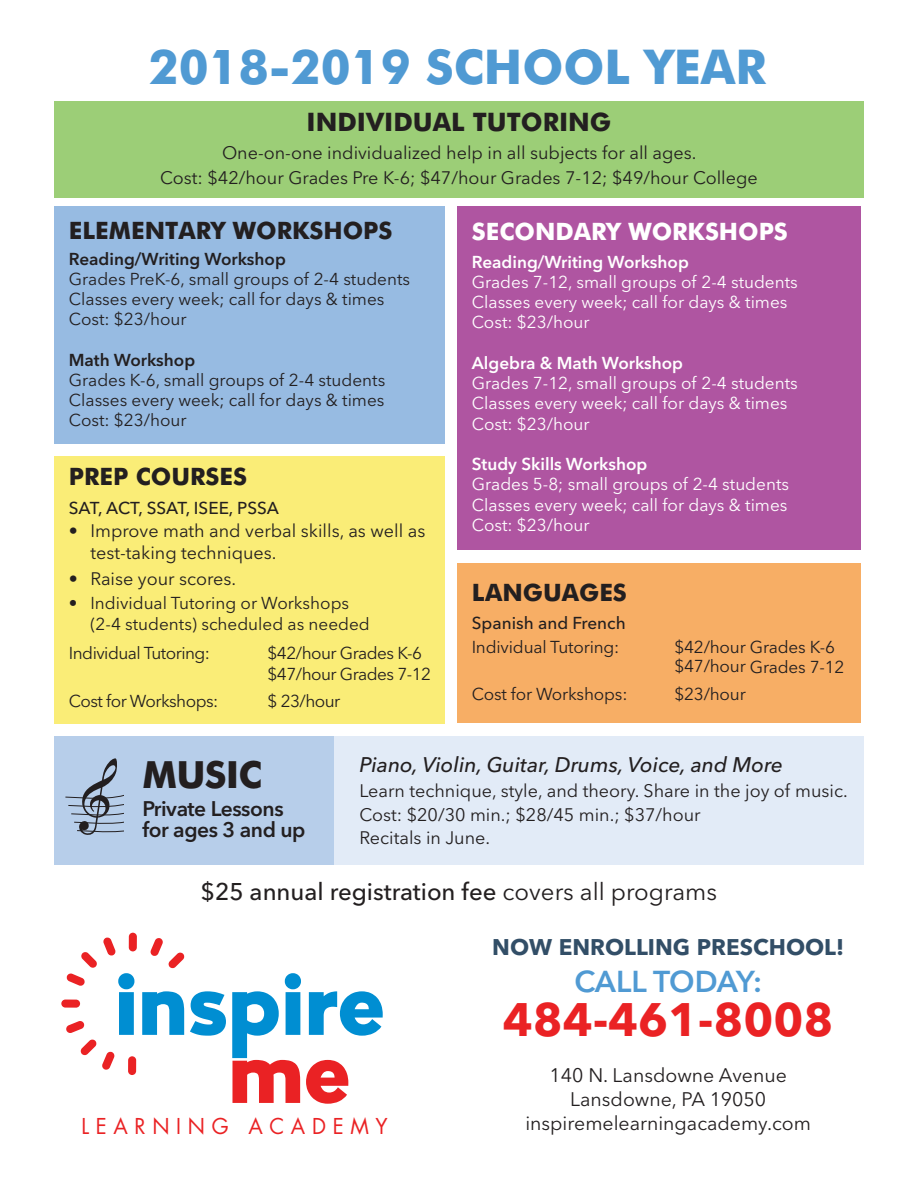
<style>
.page{position:relative;width:918px;height:1188px;background:#fff}
.page>*{position:absolute;margin:0;border:0;box-sizing:border-box;transform-origin:0 0}
.t1{font:700 48px "Futura BT";color:#509ad3}
.t2{font:700 46.5px "Avenir Next";color:#ea2224}
.t3{font:700 37.5px "Futura BT";letter-spacing:-.02em;color:#231f20}
.t4{font:600 30px "Avenir Next";letter-spacing:-.01em;color:#509ad3}
.t5{font:700 25.5px "Futura BT";color:#231f20}
.t6{font:500 24px "Avenir Next";color:#231f20}
.t7{font:700 24px "Futura BT";color:#231f20}
.t8{font:700 24px "Futura BT";color:#fff}
.t9{font:700 22.5px "Avenir Next";color:#324e67}
.t10{font:21.3px "Futura";letter-spacing:.325em;color:#ea2224}
.t11{font:italic 500 21px "Avenir Next";color:#231f20}
.t12{font:600 21px/20.9px "Avenir Next";letter-spacing:-.02em;color:#231f20}
.t13{font:19.5px/24.5px "Avenir Next";color:#231f20;text-align:center}
.t14{font:18px/23.7px "Avenir Next";color:#231f20}
.t15{font:17.1px/20.1px "Avenir Next";color:#231f20}
.t16{font:17.1px/20.2px "Avenir Next";color:#fff}
.t17{font:17.1px/20.1px "Avenir Next";letter-spacing:-.03em;color:#231f20}
.t18{font:600 17.1px "Avenir Next";color:#fff}
.t19{font:500 17.1px "Avenir Next";color:#231f20}
.t20{font:600 17.1px "Avenir Next";color:#231f20}
.s1{font-weight:400}
</style>
<div class="page">
<div style="left:54px;top:102px;width:810px;height:96px;background:#9cce77"></div>
<div style="left:54px;top:456px;width:391px;height:267px;background:#faed77"></div>
<div style="left:458px;top:564px;width:403px;height:159px;background:#f7ae65"></div>
<div style="left:54px;top:206px;width:391px;height:238px;background:#97bbe2"></div>
<div style="left:458px;top:206px;width:403px;height:344px;background:#af55a1"></div>
<div style="left:311px;top:736px;width:553px;height:129px;background:#e2ebf7"></div>
<div style="left:54px;top:736px;width:280px;height:129px;background:#b7ceea"></div>
<svg style="left:65px;top:758px;width:58px;height:77px"></svg>
<svg style="left:150px;top:938px;width:35px;height:31px"></svg>
<div style="left:129px;top:933px;width:8px;height:18px;background:#ea2224;border-radius:4px"></div>
<div style="left:61px;top:1000px;width:19px;height:8px;background:#ea2224;border-radius:4px"></div>
<div style="left:128px;top:1056px;width:8px;height:19px;background:#ea2224;border-radius:4px"></div>
<svg style="left:66px;top:937px;width:68px;height:133px"></svg>
<svg style="left:142px;top:991px;width:42px;height:44px"></svg>
<svg style="left:190px;top:991px;width:36px;height:45px"></svg>
<svg style="left:232px;top:973px;width:151px;height:131px"></svg>
<h1 class="t1" style="left:149px;top:47px;width:619px">2018-2019 SCHOOL YEAR</h1>
<h3 class="t5" style="left:307px;top:112px;width:306px">INDIVIDUAL TUTORING</h3>
<p class="t14" style="left:160px;top:140px;width:599px;line-height:24.2px;text-align:center">One-on-one individualized help in all subjects for all ages.<br>Cost: $42/hour Grades Pre K-6; $47/hour Grades 7-12; $49/hour College</p>
<h3 class="t7" style="left:69px;top:221px;width:325px">ELEMENTARY WORKSHOPS</h3>
<p class="t20" style="left:69px;top:244px;width:219px">Reading/Writing Workshop</p>
<p class="t15" style="left:69px;top:268px;width:343px">Grades PreK-6, small groups of 2-4 students<br>Classes every week; call for days &amp; times<br>Cost: $23/hour</p>
<p class="t20" style="left:69px;top:345px;width:128px">Math Workshop</p>
<p class="t15" style="left:69px;top:369px;width:318px;text-align:justify">Grades K-6, small groups of 2-4 students Classes every week; call for days &amp; times Cost: $23/hour</p>
<h3 class="t7" style="left:69px;top:467px;width:180px">PREP COURSES</h3>
<p class="t19" style="left:69px;top:493px;width:212px">SAT, ACT, SSAT, ISEE, PSSA</p>
<p class="t14" style="left:90px;top:520px;width:336px;line-height:21.1px;text-indent:-22px">• Improve math and verbal skills, as well as test-taking techniques.</p>
<p class="t14" style="left:69px;top:566px;width:169px">• Raise your scores.</p>
<p class="t15" style="left:90px;top:593px;width:281px;text-indent:-22px">• Individual Tutoring or Workshops (2-4 students) scheduled as needed</p>
<p class="t17" style="left:69px;top:643px;width:143px">Individual Tutoring:</p>
<p class="t17" style="left:268px;top:643px;width:165px">$42/hour Grades K-6 $47/hour Grades 7-12</p>
<p class="t17" style="left:69px;top:690px;width:151px">Cost for Workshops:</p>
<p class="t15" style="left:268px;top:690px;width:74px">$ 23/hour</p>
<h3 class="t8" style="left:472px;top:222px;width:318px">SECONDARY WORKSHOPS</h3>
<p class="t18" style="left:472px;top:247px;width:219px">Reading/Writing Workshop</p>
<p class="t16" style="left:472px;top:271px;width:327px">Grades 7-12, small groups of 2-4 students<br>Classes every week; call for days &amp; times<br>Cost: $23/hour</p>
<p class="t18" style="left:472px;top:348px;width:213px">Algebra &amp; Math Workshop</p>
<p class="t16" style="left:472px;top:372px;width:327px">Grades 7-12, small groups of 2-4 students<br>Classes every week; call for days &amp; times<br>Cost: $23/hour</p>
<p class="t18" style="left:472px;top:450px;width:177px">Study Skills Workshop</p>
<p class="t16" style="left:472px;top:474px;width:319px;text-align:justify">Grades 5-8; small groups of 2-4 students Classes every week; call for days &amp; times Cost: $23/hour</p>
<h3 class="t7" style="left:472px;top:582px;width:157px">LANGUAGES</h3>
<p class="t19" style="left:472px;top:608px;width:155px">Spanish and French</p>
<p class="t15" style="left:472px;top:637px;width:149px">Individual Tutoring:</p>
<p class="t15" style="left:674px;top:637px;width:172px">$42/hour Grades K-6 $47/hour Grades 7-12</p>
<p class="t15" style="left:472px;top:683px;width:157px">Cost for Workshops:</p>
<p class="t15" style="left:674px;top:683px;width:73px">$23/hour</p>
<p class="t11" style="left:359px;top:747px;width:425px">Piano, Violin, Guitar, Drums, Voice, and More</p>
<p class="t14" style="left:359px;top:778px;width:490px">Learn technique, style, and theory. Share in the joy of music.<br>Cost: $20/30 min.; $28/45 min.; $37/hour<br>Recitals in June.</p>
<h3 class="t6" style="left:201px;top:871px;width:518px">$25 annual registration fee <span class="s1">covers all programs</span></h3>
<h3 class="t3" style="left:142px;top:760px;width:121px">MUSIC</h3>
<p class="t12" style="left:142px;top:798px;width:165px">Private Lessons for ages 3 and up</p>
<p class="t10" style="left:81px;top:1116px;width:308px">LEARNING ACADEMY</p>
<h3 class="t9" style="left:492px;top:928px;width:353px">NOW ENROLLING PRESCHOOL!</h3>
<h3 class="t4" style="left:574px;top:955px;width:189px">CALL TODAY:</h3>
<h2 class="t2" style="left:503px;top:980px;width:332px">484-461-8008</h2>
<p class="t13" style="left:525px;top:1062px;width:287px">140 N. Lansdowne Avenue<br>Lansdowne, PA 19050 inspiremelearningacademy.com</p>
</div>
